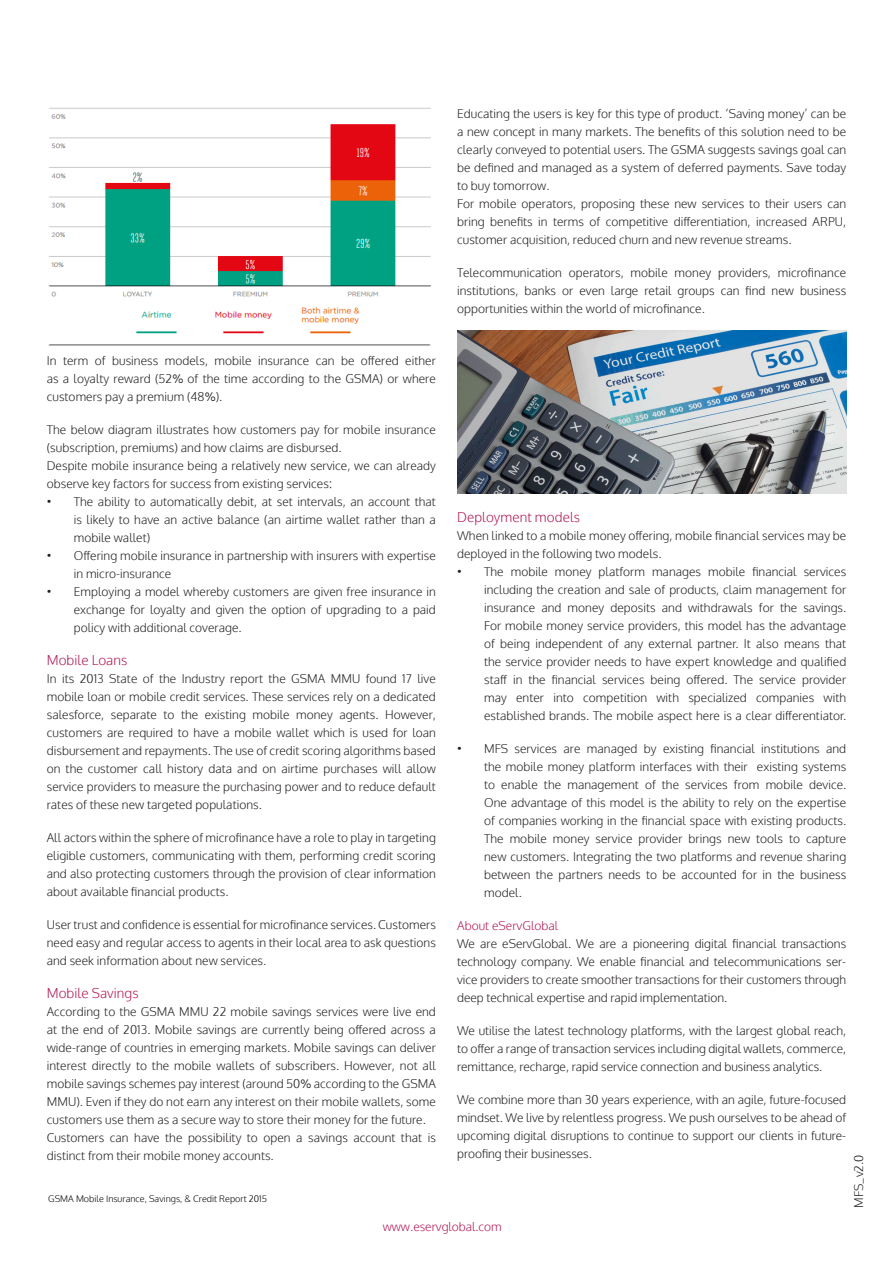
<style>
.page{position:relative;width:893px;height:1263px;background:#fff}
.page>*{position:absolute;margin:0;border:0;box-sizing:border-box;transform-origin:0 0}
.t1{font:300 13.5px "Oxygen";letter-spacing:.005em;color:#b11957}
.t2{font:300 12px/18px "Oxygen";letter-spacing:.005em;color:#231f20;text-align:justify}
.Subheading{font:300 12px "Oxygen";color:#b11957}
.t3{font:300 9px "Oxygen";letter-spacing:.005em;color:#000}
.s1{font-weight:400}
</style>
<div class="page">
<img style="left:48px;top:107px;width:383px;height:239px">
<img style="left:457px;top:331px;width:389px;height:162px">
<p class="t2" style="left:47px;top:352px;width:391px">In term of business models, mobile insurance can be offered either as a loyalty reward (52<span class="s1">%</span> of the time according to the GSMA) or where customers pay a premium (48<span class="s1">%</span>).</p>
<p class="t2" style="left:47px;top:421px;width:391px">The below diagram illustrates how customers pay for mobile insurance (subscription, premiums) and how claims are disbursed.</p>
<p class="t2" style="left:47px;top:457px;width:391px">Despite mobile insurance being a relatively new service, we can already observe key factors for success from existing services:</p>
<p class="t2" style="left:74px;top:493px;width:364px;text-indent:-27px">• The ability to automatically debit, at set intervals, an account that is likely to have an active balance (an airtime wallet rather than a mobile wallet)</p>
<p class="t2" style="left:74px;top:547px;width:364px;text-indent:-27px">• Offering mobile insurance in partnership with insurers with expertise in micro-insurance</p>
<p class="t2" style="left:74px;top:583px;width:364px;text-indent:-27px">• Employing a model whereby customers are given free insurance in exchange for loyalty and given the option of upgrading to a paid policy with additional coverage.</p>
<p class="t1" style="left:47px;top:651px;width:82px">Mobile Loans</p>
<p class="t2" style="left:47px;top:670px;width:391px">In its 2013 State of the Industry report the GSMA MMU found 17 live mobile loan or mobile credit services. These services rely on a dedicated salesforce, separate to the existing mobile money agents. However, customers are required to have a mobile wallet which is used for loan disbursement and repayments. The use of credit scoring algorithms based on the customer call history data and on airtime purchases will allow service providers to measure the purchasing power and to reduce default rates of these new targeted populations.</p>
<p class="t2" style="left:47px;top:829px;width:391px">All actors within the sphere of microfinance have a role to play in targeting eligible customers, communicating with them, performing credit scoring and also protecting customers through the provision of clear information about available financial products.</p>
<p class="t2" style="left:47px;top:916px;width:391px">User trust and confidence is essential for microfinance services. Customers need easy and regular access to agents in their local area to ask questions and seek information about new services.</p>
<p class="t1" style="left:47px;top:984px;width:93px">Mobile Savings</p>
<p class="t2" style="left:47px;top:1003px;width:391px">According to the GSMA MMU 22 mobile savings services were live end at the end of 2013. Mobile savings are currently being offered across a wide-range of countries in emerging markets. Mobile savings can deliver interest directly to the mobile wallets of subscribers. However, not all mobile savings schemes pay interest (around 50<span class="s1">%</span> according to the GSMA MMU). Even if they do not earn any interest on their mobile wallets, some customers use them as a secure way to store their money for the future.</p>
<p class="t2" style="left:47px;top:1129px;width:391px">Customers can have the possibility to open a savings account that is distinct from their mobile money accounts.</p>
<p class="t3" style="left:48px;top:1193px;width:220px">GSMA Mobile Insurance, Savings, &amp; Credit Report 2015</p>
<p class="t2" style="left:457px;top:105px;width:391px">Educating the users is key for this type of product. ‘Saving money’ can be a new concept in many markets. The benefits of this solution need to be clearly conveyed to potential users. The GSMA suggests savings goal can be defined and managed as a system of deferred payments. Save today to buy tomorrow.</p>
<p class="t2" style="left:457px;top:195px;width:391px">For mobile operators, proposing these new services to their users can bring benefits in terms of competitive differentiation, increased ARPU, customer acquisition, reduced churn and new revenue streams.</p>
<p class="t2" style="left:457px;top:264px;width:391px">Telecommunication operators, mobile money providers, microfinance institutions, banks or even large retail groups can find new business opportunities within the world of microfinance.</p>
<p class="t1" style="left:457px;top:509px;width:125px">Deployment models</p>
<p class="t2" style="left:457px;top:527px;width:391px">When linked to a mobile money offering, mobile financial services may be deployed in the following two models.</p>
<p class="t2" style="left:484px;top:563px;width:364px;text-indent:-27px">• The mobile money platform manages mobile financial services including the creation and sale of products, claim management for insurance and money deposits and withdrawals for the savings.<br>For mobile money service providers, this model has the advantage of being independent of any external partner. It also means that the service provider needs to have expert knowledge and qualified staff in the financial services being offered. The service provider may enter into competition with specialized companies with established brands. The mobile aspect here is a clear differentiator.</p>
<p class="t2" style="left:484px;top:740px;width:364px;text-indent:-27px">• MFS services are managed by existing financial institutions and the mobile money platform interfaces with their existing systems to enable the management of the services from mobile device.<br>One advantage of this model is the ability to rely on the expertise of companies working in the financial space with existing products.<br>The mobile money service provider brings new tools to capture new customers. Integrating the two platforms and revenue sharing between the partners needs to be accounted for in the business model.</p>
<p class="Subheading" style="left:457px;top:918px;width:103px">About eServGlobal</p>
<p class="t2" style="left:457px;top:935px;width:391px">We are eServGlobal. We are a pioneering digital financial transactions technology company. We enable financial and telecommunications ser&shy;vice providers to create smoother transactions for their customers through deep technical expertise and rapid implementation.</p>
<p class="t2" style="left:457px;top:1022px;width:391px">We utilise the latest technology platforms, with the largest global reach, to offer a range of transaction services including digital wallets, commerce, remittance, recharge, rapid service connection and business analytics.</p>
<p class="t2" style="left:457px;top:1091px;width:391px">We combine more than 30 years experience, with an agile, future-focused mindset. We live by relentless progress. We push ourselves to be ahead of upcoming digital disruptions to continue to support our clients in future&shy;proofing their businesses.</p>
<p class="t2" style="left:850px;top:1208px;width:55px;rotate:-90deg">MFS_v2.0</p>
<p class="Subheading" style="left:383px;top:1219px;width:120px">www.eservglobal.com</p>
</div>
